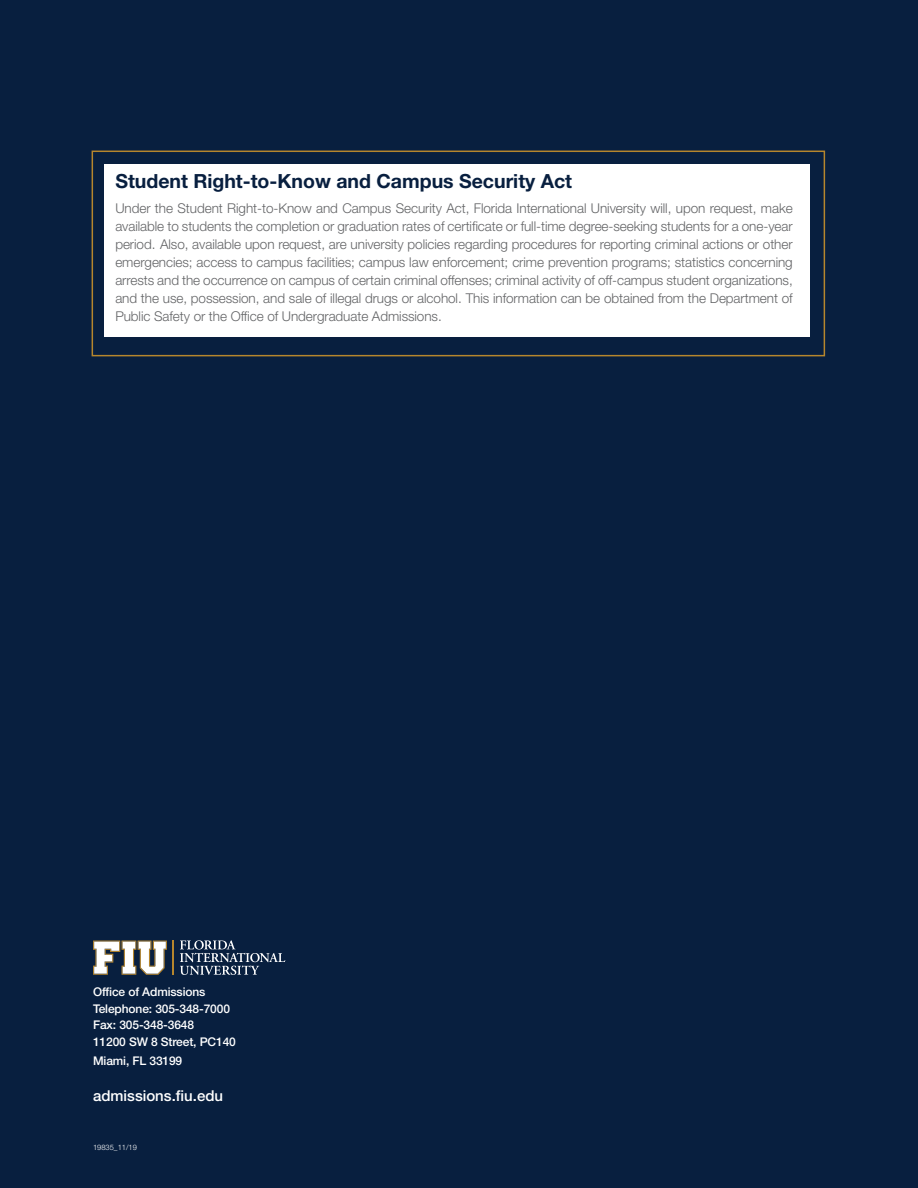
<style>
.page{position:relative;width:918px;height:1188px;background:#081f3f}
.page>*{position:absolute;margin:0;border:0;box-sizing:border-box;transform-origin:0 0}
.t1{font:700 19.5px "Helvetica Neue LT Std";color:#081f3f}
.t2{font:500 15px "Helvetica Neue LT Std";color:#fff}
.t3{font:300 13.5px/18px "Helvetica Neue LT Std";letter-spacing:-.005em;color:#636466;text-align:justify}
.t4{font:500 12px/16.5px "Helvetica Neue LT Std";letter-spacing:-.01em;color:#fff}
.t5{font:300 7.5px "Helvetica Neue LT Std";color:#fff}
</style>
<div class="page">
<div style="left:104px;top:164px;width:706px;height:173px;background:#fff"></div>
<div style="left:92px;top:151px;width:733px;height:205px;border:2px solid #b6862d"></div>
<hr style="left:173px;top:940px;width:1px;height:35px;background:#b6862d">
<svg style="left:93px;top:941px;width:74px;height:34px"></svg>
<svg style="left:180px;top:940px;width:105px;height:35px"></svg>
<h1 class="t1" style="left:115px;top:169px;width:458px">Student Right-to-Know and Campus Security Act</h1>
<p class="t3" style="left:115px;top:198px;width:679px">Under the Student Right-to-Know and Campus Security Act, Florida International University will, upon request, make available to students the completion or graduation rates of certificate or full-time degree-seeking students for a one-year period. Also, available upon request, are university policies regarding procedures for reporting criminal actions or other emergencies; access to campus facilities; campus law enforcement; crime prevention programs; statistics concerning arrests and the occurrence on campus of certain criminal offenses; criminal activity of off-campus student organizations, and the use, possession, and sale of illegal drugs or alcohol. This information can be obtained from the Department of Public Safety or the Office of Undergraduate Admissions.</p>
<p class="t4" style="left:93px;top:984px;width:144px">Office of Admissions<br>Telephone: 305-348-7000<br>Fax: 305-348-3648<br>11200 SW 8 Street, PC140</p>
<p class="t4" style="left:93px;top:1053px;width:91px">Miami, FL 33199</p>
<p class="t2" style="left:93px;top:1087px;width:132px">admissions.fiu.edu</p>
<p class="t5" style="left:93px;top:1143px;width:45px">19835_11/19</p>
</div>
